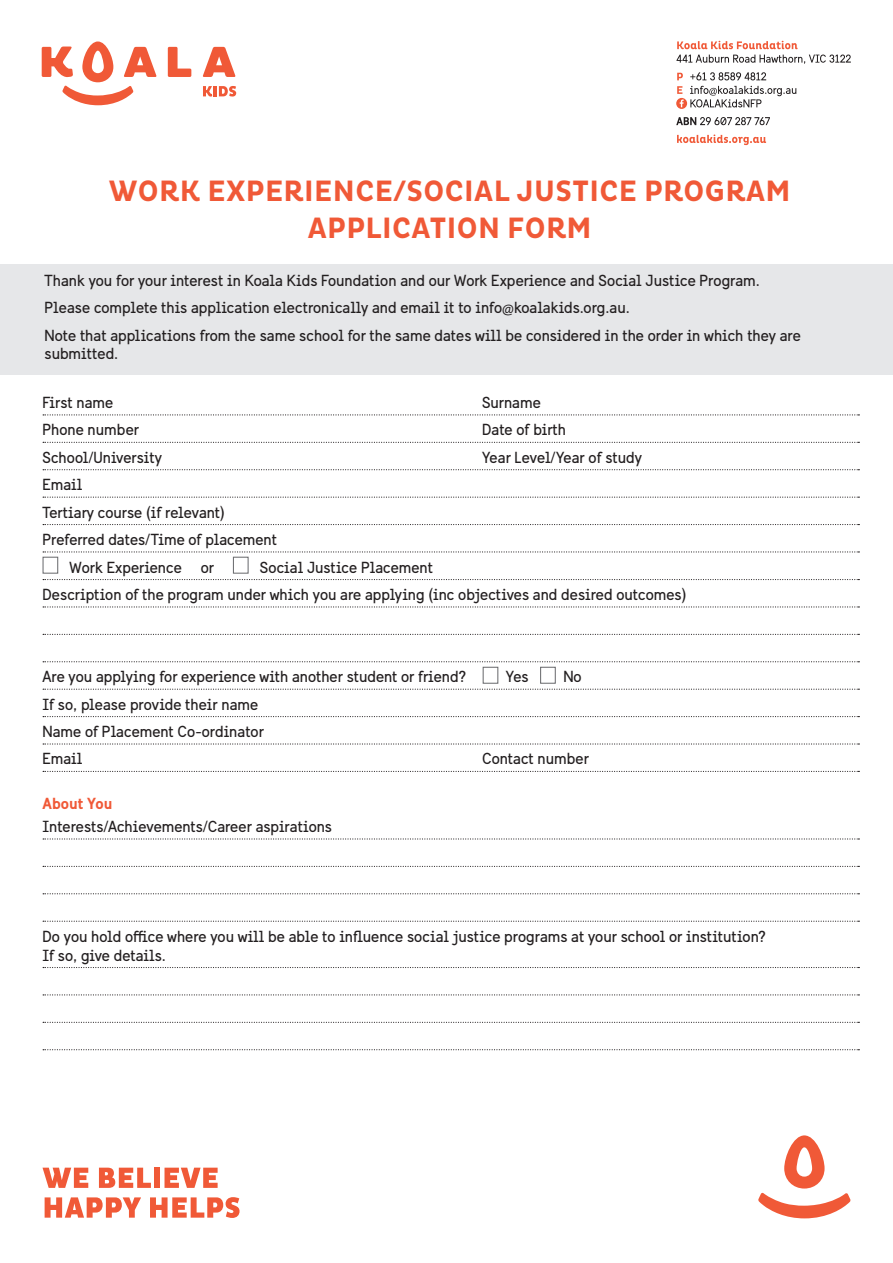
<style>
.page{position:relative;width:893px;height:1263px;background:#fff}
.page>*{position:absolute;margin:0;border:0;box-sizing:border-box;transform-origin:0 0}
.t1{font:700 30px/37.5px "Pluto Cond";letter-spacing:.015em;color:#f05937;text-align:center}
.t2{font:15.75px/27.5px "Sweden Sans";color:#231f20}
.t3{font:700 15.75px "Sweden Sans";color:#f05937}
</style>
<div class="page">
<div style="left:0;top:264px;width:893px;height:111px;background:#e6e7e9"></div>
<svg style="left:43px;top:414px;width:816px;height:1px"></svg>
<svg style="left:43px;top:442px;width:816px;height:1px"></svg>
<svg style="left:43px;top:469px;width:816px;height:1px"></svg>
<svg style="left:43px;top:497px;width:816px;height:1px"></svg>
<svg style="left:43px;top:524px;width:816px;height:1px"></svg>
<svg style="left:43px;top:551px;width:816px;height:1px"></svg>
<svg style="left:43px;top:579px;width:816px;height:1px"></svg>
<svg style="left:43px;top:606px;width:816px;height:1px"></svg>
<svg style="left:43px;top:634px;width:816px;height:1px"></svg>
<svg style="left:43px;top:661px;width:816px;height:1px"></svg>
<svg style="left:43px;top:689px;width:816px;height:1px"></svg>
<svg style="left:43px;top:716px;width:816px;height:1px"></svg>
<svg style="left:43px;top:743px;width:816px;height:1px"></svg>
<svg style="left:43px;top:771px;width:816px;height:1px"></svg>
<svg style="left:43px;top:838px;width:816px;height:1px"></svg>
<svg style="left:43px;top:866px;width:816px;height:1px"></svg>
<svg style="left:43px;top:893px;width:816px;height:1px"></svg>
<svg style="left:43px;top:921px;width:816px;height:1px"></svg>
<svg style="left:43px;top:967px;width:816px;height:1px"></svg>
<svg style="left:43px;top:994px;width:816px;height:1px"></svg>
<svg style="left:43px;top:1022px;width:816px;height:1px"></svg>
<svg style="left:43px;top:1049px;width:816px;height:1px"></svg>
<div style="left:43px;top:557px;width:15px;height:17px;border:1px solid #6c6d70"></div>
<div style="left:233px;top:557px;width:16px;height:17px;border:1px solid #6c6d70"></div>
<svg style="left:677px;top:41px;width:120px;height:8px"></svg>
<svg style="left:676px;top:55px;width:175px;height:9px"></svg>
<svg style="left:677px;top:73px;width:6px;height:7px"></svg>
<svg style="left:690px;top:72px;width:76px;height:8px"></svg>
<svg style="left:676px;top:117px;width:94px;height:8px"></svg>
<svg style="left:677px;top:135px;width:89px;height:10px"></svg>
<svg style="left:676px;top:86px;width:120px;height:23px"></svg>
<svg style="left:43px;top:1168px;width:45px;height:20px"></svg>
<svg style="left:99px;top:1168px;width:52px;height:20px"></svg>
<div style="left:154px;top:1168px;width:6px;height:20px;background:#f05937"></div>
<svg style="left:165px;top:1168px;width:53px;height:20px"></svg>
<svg style="left:45px;top:1197px;width:96px;height:21px"></svg>
<svg style="left:150px;top:1197px;width:90px;height:21px"></svg>
<svg style="left:758px;top:1135px;width:92px;height:83px"></svg>
<svg style="left:42px;top:41px;width:115px;height:64px"></svg>
<svg style="left:203px;top:47px;width:33px;height:30px"></svg>
<svg style="left:168px;top:47px;width:23px;height:30px"></svg>
<svg style="left:203px;top:86px;width:33px;height:11px"></svg>
<div style="left:483px;top:667px;width:15px;height:17px;border:1px solid #6c6d70"></div>
<div style="left:540px;top:667px;width:16px;height:17px;border:1px solid #6c6d70"></div>
<h1 class="t1" style="left:109px;top:172px;width:683px">WORK EXPERIENCE/SOCIAL JUSTICE PROGRAM<br>APPLICATION FORM</h1>
<p class="t2" style="left:45px;top:266px;width:758px">Thank you for your interest in Koala Kids Foundation and our Work Experience and Social Justice Program.<br>Please complete this application electronically and email it to info@koalakids.org.au.<br>Note that applications from the same school for the same dates will be considered in the order in which they are</p>
<p class="t2" style="left:45px;top:340px;width:75px">submitted.</p>
<p class="t2" style="left:43px;top:389px;width:72px">First name</p>
<p class="t2" style="left:482px;top:389px;width:60px">Surname</p>
<p class="t2" style="left:43px;top:416px;width:98px">Phone number</p>
<p class="t2" style="left:482px;top:416px;width:86px">Date of birth</p>
<p class="t2" style="left:43px;top:443px;width:121px">School/University</p>
<p class="t2" style="left:482px;top:443px;width:161px">Year Level/Year of study</p>
<p class="t2" style="left:43px;top:471px;width:41px">Email</p>
<p class="t2" style="left:43px;top:498px;width:184px">Tertiary course (if relevant)</p>
<p class="t2" style="left:43px;top:526px;width:236px">Preferred dates/Time of placement</p>
<p class="t2" style="left:70px;top:553px;width:146px">Work Experience or</p>
<p class="t2" style="left:43px;top:553px;width:645px;text-indent:217px">Social Justice Placement<br>Description of the program under which you are applying (inc objectives and desired outcomes)</p>
<p class="t2" style="left:43px;top:663px;width:425px">Are you applying for experience with another student or friend?<br>If so, please provide their name<br>Name of Placement Co-ordinator<br>Email</p>
<p class="t3" style="left:43px;top:793px;width:71px">About You</p>
<p class="t2" style="left:43px;top:813px;width:291px">Interests/Achievements/Career aspirations</p>
<p class="t2" style="left:506px;top:662px;width:24px">Yes</p>
<p class="t2" style="left:563px;top:662px;width:20px">No</p>
<p class="t2" style="left:482px;top:745px;width:108px">Contact number</p>
<p class="t2" style="left:43px;top:927px;width:725px;line-height:18.9px">Do you hold office where you will be able to influence social justice programs at your school or institution?<br>If so, give details.</p>
</div>
